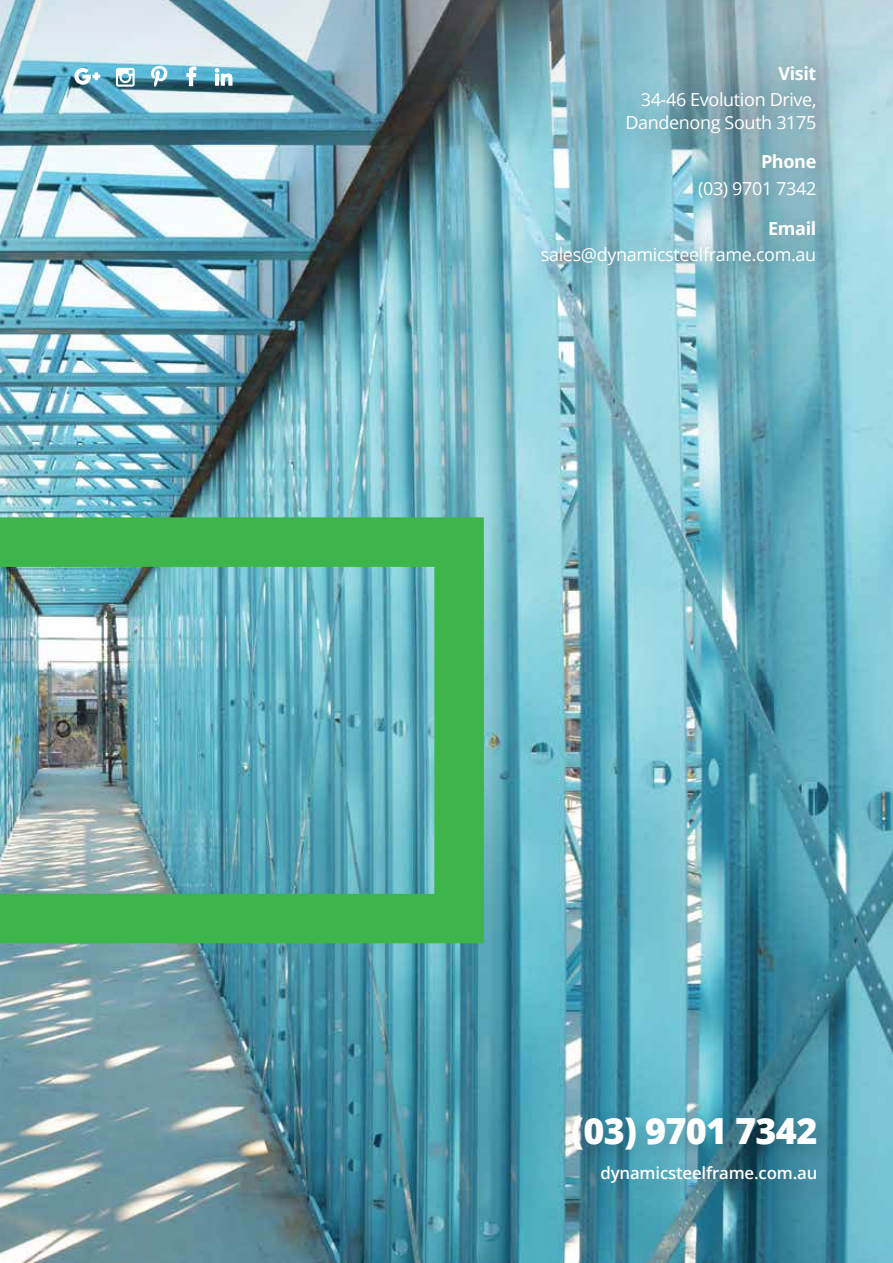
<style>
.page{position:relative;width:893px;height:1263px;background:#fff}
.page>*{position:absolute;margin:0;border:0;box-sizing:border-box;transform-origin:0 0}
.t1{font:800 36px "Open Sans";letter-spacing:-.02em;color:#fff}
.t2{font:18px/22.5px "Open Sans";letter-spacing:-.02em;color:#fff;text-align:right}
.t3{font:700 18px "Open Sans";letter-spacing:-.02em;color:#fff}
.t4{font:600 16.8px "Open Sans";letter-spacing:-.01em;color:#fff}
</style>
<div class="page">
<img style="left:0;top:0;width:893px;height:1263px">
<img style="left:0;top:517px;width:484px;height:426px">
<div style="left:593px;top:1157px;width:250px;height:51px;background:#000;opacity:.19"></div>
<div style="left:564px;top:1108px;width:279px;height:68px;background:#000;opacity:.19"></div>
<div style="left:518px;top:31px;width:341px;height:268px;background:#000;opacity:.75"></div>
<svg style="left:186px;top:66px;width:10px;height:20px"></svg>
<svg style="left:151px;top:66px;width:16px;height:21px"></svg>
<svg style="left:215px;top:68px;width:17px;height:18px"></svg>
<svg style="left:116px;top:68px;width:19px;height:19px"></svg>
<svg style="left:74px;top:68px;width:26px;height:17px"></svg>
<p class="t3" style="left:778px;top:60px;width:39px">Visit</p>
<p class="t2" style="left:625px;top:88px;width:193px">34-46 Evolution Drive,<br>Dandenong South 3175</p>
<p class="t3" style="left:761px;top:149px;width:57px">Phone</p>
<p class="t2" style="left:698px;top:177px;width:120px">(03) 9701 7342</p>
<p class="t3" style="left:768px;top:215px;width:50px">Email</p>
<p class="t2" style="left:541px;top:243px;width:277px">sales@dynamicsteelframe.com.au</p>
<h1 class="t1" style="left:571px;top:1103px;width:248px">(03) 9701 7342</h1>
<p class="t4" style="left:600px;top:1161px;width:219px">dynamicsteelframe.com.au</p>
</div>
